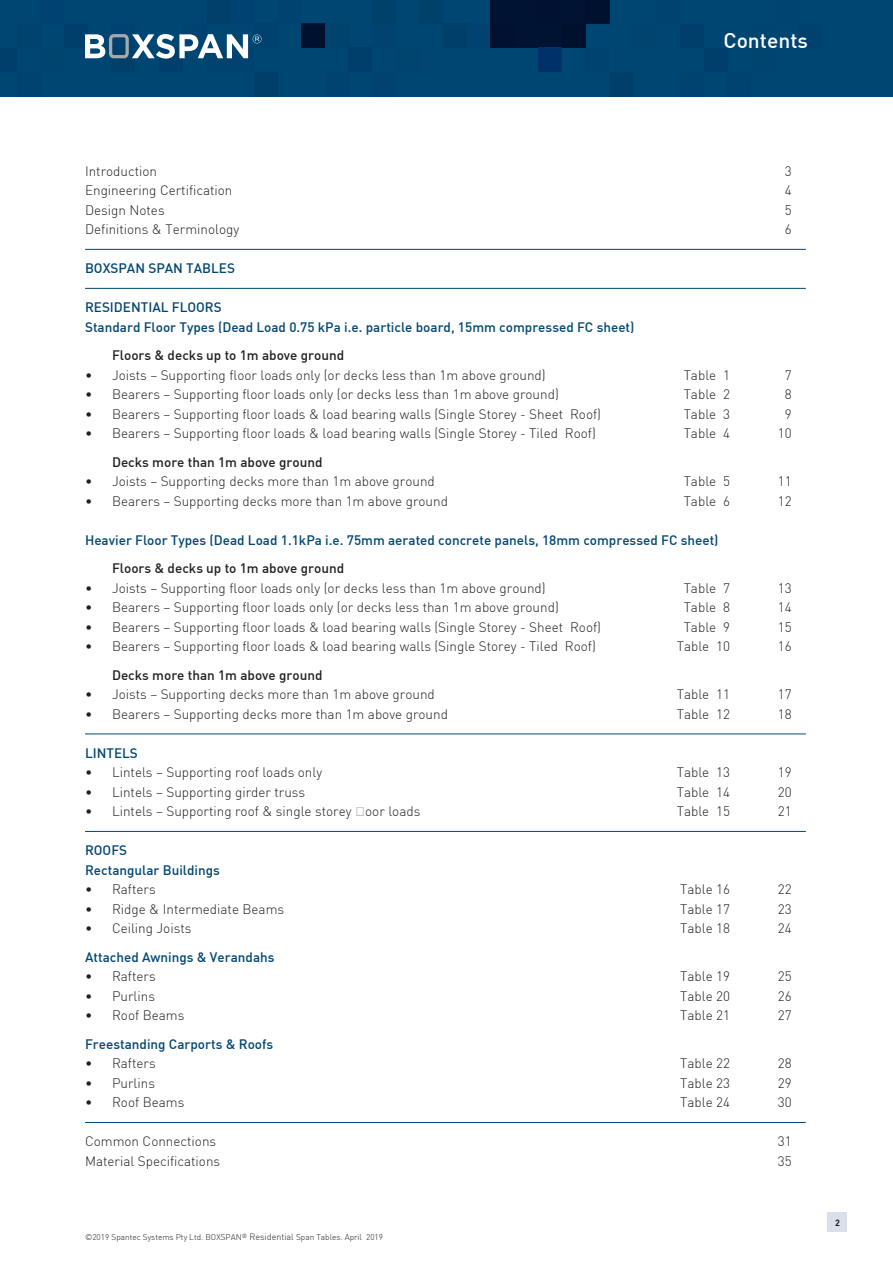
<style>
.page{position:relative;width:893px;height:1263px;background:#fff}
.page>*{position:absolute;margin:0;border:0;box-sizing:border-box;transform-origin:0 0}
.t1{font:500 21px "DIN";color:#fff}
.t2{font:300 13.5px "DIN";color:#231f20}
.t3{font:500 13.5px/19.5px "DIN";color:#004673}
.t4{font:500 13.5px "DIN";color:#231f20}
.t5{font:9px "DIN Bold";color:#231f20}
.t6{font:300 8.25px "DIN";color:#231f20}
.s1{font-size:9px}
</style>
<div class="page">
<div style="left:827px;top:1212px;width:20px;height:20px;background:#dae0ea"></div>
<div style="left:0;top:0;width:893px;height:97px;background:#004673"></div>
<div style="left:372px;top:0;width:24px;height:24px;background:#00416b"></div>
<div style="left:443px;top:24px;width:24px;height:24px;background:#003f6a"></div>
<div style="left:419px;top:0;width:24px;height:24px;background:#00416b"></div>
<div style="left:467px;top:24px;width:24px;height:24px;background:#004270"></div>
<div style="left:799px;top:23px;width:23px;height:24px;background:#00416e"></div>
<div style="left:799px;top:0;width:23px;height:24px;background:#004673"></div>
<div style="left:680px;top:24px;width:24px;height:24px;background:#003e6c"></div>
<div style="left:633px;top:24px;width:23px;height:24px;background:#00446f"></div>
<div style="left:585px;top:0;width:24px;height:24px;background:#00112f"></div>
<div style="left:64px;top:24px;width:24px;height:24px;background:#003e6b"></div>
<div style="left:41px;top:0;width:23px;height:24px;background:#004271"></div>
<div style="left:17px;top:24px;width:24px;height:24px;background:#00436f"></div>
<div style="left:111px;top:48px;width:24px;height:24px;background:#00406a"></div>
<div style="left:159px;top:48px;width:24px;height:24px;background:#003e6b"></div>
<div style="left:183px;top:24px;width:24px;height:24px;background:#004271"></div>
<div style="left:207px;top:0;width:24px;height:24px;background:#00406a"></div>
<div style="left:230px;top:0;width:24px;height:24px;background:#004271"></div>
<div style="left:111px;top:23px;width:24px;height:25px;background:#004271"></div>
<div style="left:207px;top:48px;width:23px;height:24px;background:#00436f"></div>
<div style="left:254px;top:23px;width:24px;height:25px;background:#00426f"></div>
<div style="left:562px;top:24px;width:23px;height:24px;background:#00112e"></div>
<div style="left:538px;top:0;width:24px;height:24px;background:#001132"></div>
<div style="left:491px;top:24px;width:23px;height:24px;background:#001132"></div>
<div style="left:325px;top:24px;width:24px;height:24px;background:#00436f"></div>
<div style="left:301px;top:24px;width:24px;height:24px;background:#00112f"></div>
<div style="left:609px;top:72px;width:24px;height:25px;background:#003f69"></div>
<div style="left:585px;top:48px;width:24px;height:24px;background:#004270"></div>
<div style="left:538px;top:48px;width:24px;height:24px;background:#003168"></div>
<div style="left:349px;top:48px;width:23px;height:24px;background:#003f6c"></div>
<div style="left:0;top:48px;width:17px;height:24px;background:#003f6c"></div>
<div style="left:254px;top:72px;width:24px;height:24px;background:#003f69"></div>
<div style="left:230px;top:48px;width:24px;height:24px;background:#004270"></div>
<div style="left:704px;top:48px;width:23px;height:24px;background:#003f6c"></div>
<svg style="left:85px;top:34px;width:176px;height:25px"></svg>
<hr style="left:85px;top:249px;width:721px;height:1px;background:#004673">
<hr style="left:85px;top:288px;width:721px;height:1px;background:#004673">
<hr style="left:85px;top:734px;width:721px;height:1px;background:#004673">
<hr style="left:85px;top:831px;width:721px;height:1px;background:#004673">
<hr style="left:85px;top:1122px;width:721px;height:1px;background:#004673">
<h1 class="t1" style="left:723px;top:27px;width:86px">Contents</h1>
<p class="t2" style="left:85px;top:163px;width:74px">Introduction</p>
<p class="t2" style="left:785px;top:163px;width:8px">3</p>
<p class="t2" style="left:85px;top:182px;width:149px">Engineering Certification</p>
<p class="t2" style="left:785px;top:182px;width:8px">4</p>
<p class="t2" style="left:85px;top:202px;width:81px">Design Notes</p>
<p class="t2" style="left:785px;top:202px;width:8px">5</p>
<p class="t2" style="left:85px;top:221px;width:156px">Definitions &amp; Terminology</p>
<p class="t2" style="left:785px;top:221px;width:8px">6</p>
<p class="t3" style="left:85px;top:258px;width:152px">BOXSPAN SPAN TABLES</p>
<p class="t3" style="left:85px;top:297px;width:551px">RESIDENTIAL FLOORS<br>Standard Floor Types (Dead Load 0.75 kPa i.e. particle board, 15mm compressed FC sheet)</p>
<p class="t4" style="left:112px;top:347px;width:234px">Floors &amp; decks up to 1m above ground</p>
<p class="t2" style="left:85px;top:367px;width:462px">• Joists – Supporting floor loads only (or decks less than 1m above ground)</p>
<p class="t2" style="left:684px;top:367px;width:48px">Table 1</p>
<p class="t2" style="left:785px;top:367px;width:8px">7</p>
<p class="t2" style="left:85px;top:386px;width:475px">• Bearers – Supporting floor loads only (or decks less than 1m above ground)</p>
<p class="t2" style="left:684px;top:386px;width:48px">Table 2</p>
<p class="t2" style="left:785px;top:386px;width:8px">8</p>
<p class="t2" style="left:85px;top:406px;width:517px">• Bearers – Supporting floor loads &amp; load bearing walls (Single Storey - Sheet Roof)</p>
<p class="t2" style="left:684px;top:406px;width:48px">Table 3</p>
<p class="t2" style="left:785px;top:406px;width:8px">9</p>
<p class="t2" style="left:85px;top:425px;width:512px">• Bearers – Supporting floor loads &amp; load bearing walls (Single Storey - Tiled Roof)</p>
<p class="t2" style="left:684px;top:425px;width:48px">Table 4</p>
<p class="t2" style="left:778px;top:425px;width:15px">10</p>
<p class="t4" style="left:112px;top:453px;width:212px">Decks more than 1m above ground</p>
<p class="t2" style="left:85px;top:473px;width:351px">• Joists – Supporting decks more than 1m above ground</p>
<p class="t2" style="left:684px;top:473px;width:48px">Table 5</p>
<p class="t2" style="left:778px;top:473px;width:15px">11</p>
<p class="t2" style="left:85px;top:493px;width:364px">• Bearers – Supporting decks more than 1m above ground</p>
<p class="t2" style="left:684px;top:493px;width:48px">Table 6</p>
<p class="t2" style="left:778px;top:493px;width:15px">12</p>
<p class="t3" style="left:85px;top:530px;width:635px">Heavier Floor Types (Dead Load 1.1kPa i.e. 75mm aerated concrete panels, 18mm compressed FC sheet)</p>
<p class="t4" style="left:112px;top:560px;width:234px">Floors &amp; decks up to 1m above ground</p>
<p class="t2" style="left:85px;top:580px;width:462px">• Joists – Supporting floor loads only (or decks less than 1m above ground)</p>
<p class="t2" style="left:684px;top:580px;width:48px">Table 7</p>
<p class="t2" style="left:778px;top:580px;width:15px">13</p>
<p class="t2" style="left:85px;top:599px;width:475px">• Bearers – Supporting floor loads only (or decks less than 1m above ground)</p>
<p class="t2" style="left:684px;top:599px;width:48px">Table 8</p>
<p class="t2" style="left:778px;top:599px;width:15px">14</p>
<p class="t2" style="left:85px;top:619px;width:517px">• Bearers – Supporting floor loads &amp; load bearing walls (Single Storey - Sheet Roof)</p>
<p class="t2" style="left:684px;top:619px;width:48px">Table 9</p>
<p class="t2" style="left:778px;top:619px;width:15px">15</p>
<p class="t2" style="left:85px;top:638px;width:512px">• Bearers – Supporting floor loads &amp; load bearing walls (Single Storey - Tiled Roof)</p>
<p class="t2" style="left:677px;top:638px;width:55px">Table 10</p>
<p class="t2" style="left:778px;top:638px;width:15px">16</p>
<p class="t4" style="left:112px;top:666px;width:212px">Decks more than 1m above ground</p>
<p class="t2" style="left:85px;top:686px;width:351px">• Joists – Supporting decks more than 1m above ground</p>
<p class="t2" style="left:677px;top:686px;width:55px">Table 11</p>
<p class="t2" style="left:778px;top:686px;width:15px">17</p>
<p class="t2" style="left:85px;top:705px;width:364px">• Bearers – Supporting decks more than 1m above ground</p>
<p class="t2" style="left:677px;top:705px;width:55px">Table 12</p>
<p class="t2" style="left:778px;top:705px;width:15px">18</p>
<p class="t3" style="left:85px;top:743px;width:54px">LINTELS</p>
<p class="t2" style="left:85px;top:764px;width:239px">• Lintels – Supporting roof loads only</p>
<p class="t2" style="left:677px;top:764px;width:55px">Table 13</p>
<p class="t2" style="left:778px;top:764px;width:15px">19</p>
<p class="t2" style="left:85px;top:783px;width:222px">• Lintels – Supporting girder truss</p>
<p class="t2" style="left:677px;top:783px;width:55px">Table 14</p>
<p class="t2" style="left:778px;top:783px;width:15px">20</p>
<p class="t2" style="left:85px;top:803px;width:337px">• Lintels – Supporting roof &amp; single storey floor loads</p>
<p class="t2" style="left:677px;top:803px;width:55px">Table 15</p>
<p class="t2" style="left:778px;top:803px;width:15px">21</p>
<p class="t3" style="left:85px;top:840px;width:136px">ROOFS<br>Rectangular Buildings</p>
<p class="t2" style="left:85px;top:881px;width:72px">• Rafters</p>
<p class="t2" style="left:680px;top:881px;width:51px">Table 16</p>
<p class="t2" style="left:778px;top:881px;width:15px">22</p>
<p class="t2" style="left:85px;top:900px;width:201px">• Ridge &amp; Intermediate Beams</p>
<p class="t2" style="left:680px;top:900px;width:51px">Table 17</p>
<p class="t2" style="left:778px;top:900px;width:15px">23</p>
<p class="t2" style="left:85px;top:920px;width:108px">• Ceiling Joists</p>
<p class="t2" style="left:680px;top:920px;width:51px">Table 18</p>
<p class="t2" style="left:778px;top:920px;width:15px">24</p>
<p class="t3" style="left:85px;top:947px;width:191px">Attached Awnings &amp; Verandahs</p>
<p class="t2" style="left:85px;top:968px;width:72px">• Rafters</p>
<p class="t2" style="left:680px;top:968px;width:51px">Table 19</p>
<p class="t2" style="left:778px;top:968px;width:15px">25</p>
<p class="t2" style="left:85px;top:988px;width:71px">• Purlins</p>
<p class="t2" style="left:680px;top:988px;width:51px">Table 20</p>
<p class="t2" style="left:778px;top:988px;width:15px">26</p>
<p class="t2" style="left:85px;top:1007px;width:101px">• Roof Beams</p>
<p class="t2" style="left:680px;top:1007px;width:51px">Table 21</p>
<p class="t2" style="left:778px;top:1007px;width:15px">27</p>
<p class="t3" style="left:85px;top:1034px;width:190px">Freestanding Carports &amp; Roofs</p>
<p class="t2" style="left:85px;top:1055px;width:72px">• Rafters</p>
<p class="t2" style="left:680px;top:1055px;width:51px">Table 22</p>
<p class="t2" style="left:778px;top:1055px;width:15px">28</p>
<p class="t2" style="left:85px;top:1075px;width:71px">• Purlins</p>
<p class="t2" style="left:680px;top:1075px;width:51px">Table 23</p>
<p class="t2" style="left:778px;top:1075px;width:15px">29</p>
<p class="t2" style="left:85px;top:1094px;width:101px">• Roof Beams</p>
<p class="t2" style="left:680px;top:1094px;width:51px">Table 24</p>
<p class="t2" style="left:778px;top:1094px;width:15px">30</p>
<p class="t2" style="left:85px;top:1133px;width:133px">Common Connections</p>
<p class="t2" style="left:778px;top:1133px;width:15px">31</p>
<p class="t2" style="left:85px;top:1153px;width:137px">Material Specifications</p>
<p class="t2" style="left:778px;top:1153px;width:15px">35</p>
<p class="t6" style="left:85px;top:1232px;width:300px">©2019 Spantec Systems Pty Ltd. BOXSPAN<sup>®</sup> <span class="s1">Residential</span> Span Tables. April 2019</p>
<p class="t5" style="left:835px;top:1217px;width:6px">2</p>
</div>
